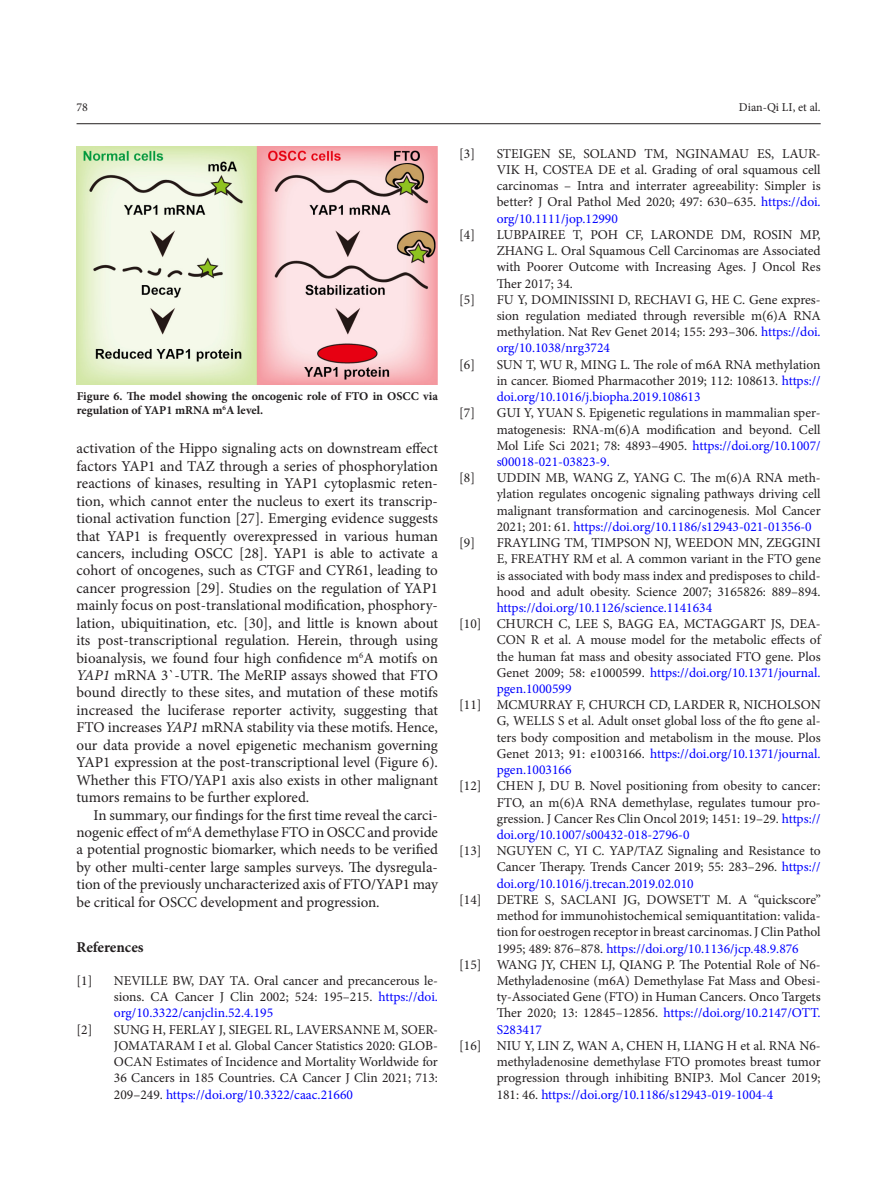
<style>
.page{position:relative;width:893px;height:1191px;background:#fff}
.page>*{position:absolute;margin:0;border:0;box-sizing:border-box;transform-origin:0 0}
._06_BODY_Text{font:15px/17.4px "Minion Pro";letter-spacing:-.005em;color:#231f20;text-align:justify}
.References_HEAD{font:700 15px "Minion Pro";letter-spacing:-.005em;color:#231f20}
.REFERENCES{font:13.5px/16.2px "Minion Pro";color:#231f20;text-align:justify}
.TABLE_FIGURE_Title{font:700 12px/13.5px "Minion Pro";color:#231f20}
.t1{font:12px "Minion Pro";color:#231f20}
.s1{font-style:italic}
.s2{color:#00f}
</style>
<div class="page">
<hr style="left:77px;top:123px;width:744px;height:1px;background:#231f20">
<img style="left:77px;top:146px;width:361px;height:239px">
<p class="t1" style="left:77px;top:99px;width:13px">78</p>
<p class="t1" style="left:739px;top:99px;width:83px">Dian-Qi LI, et al.</p>
<p class="TABLE_FIGURE_Title" style="left:77px;top:390px;width:363px">Figure 6. The model showing the oncogenic role of FTO in OSCC via regulation of YAP1 mRNA m<sup>6</sup>A level.</p>
<p class="_06_BODY_Text" style="left:77px;top:440px;width:363px">activation of the Hippo signaling acts on downstream effect factors YAP1 and TAZ through a series of phosphorylation reactions of kinases, resulting in YAP1 cytoplasmic reten&shy;tion, which cannot enter the nucleus to exert its transcrip&shy;tional activation function [27]. Emerging evidence suggests that YAP1 is frequently overexpressed in various human cancers, including OSCC [28]. YAP1 is able to activate a cohort of oncogenes, such as CTGF and CYR61, leading to cancer progression [29]. Studies on the regulation of YAP1 mainly focus on post-translational modification, phosphory&shy;lation, ubiquitination, etc. [30], and little is known about its post-transcriptional regulation. Herein, through using bioanalysis, we found four high confidence m<sup>6</sup>A motifs on <span class="s1">YAP1</span> mRNA 3`-UTR. The MeRIP assays showed that FTO bound directly to these sites, and mutation of these motifs increased the luciferase reporter activity, suggesting that FTO increases <span class="s1">YAP1</span> mRNA stability via these motifs. Hence, our data provide a novel epigenetic mechanism governing YAP1 expression at the post-transcriptional level (Figure 6).<br>Whether this FTO/YAP1 axis also exists in other malignant tumors remains to be further explored.</p>
<p class="_06_BODY_Text" style="left:77px;top:806px;width:363px;text-indent:17px">In summary, our findings for the first time reveal the carci&shy;nogenic effect of m<sup>6</sup>A demethylase FTO in OSCC and provide a potential prognostic biomarker, which needs to be verified by other multi-center large samples surveys. The dysregula&shy;tion of the previously uncharacterized axis of FTO/YAP1 may be critical for OSCC development and progression.</p>
<p class="References_HEAD" style="left:77px;top:936px;width:69px">References</p>
<p class="REFERENCES" style="left:77px;top:972px;width:17px">[1]</p>
<p class="REFERENCES" style="left:114px;top:972px;width:326px">NEVILLE BW, DAY TA. Oral cancer and precancerous le&shy;sions. CA Cancer J Clin 2002; 524: 195–215. <span class="s2">https://doi. org/10.3322/canjclin.52.4.195</span></p>
<p class="REFERENCES" style="left:77px;top:1021px;width:17px">[2]</p>
<p class="REFERENCES" style="left:114px;top:1021px;width:326px">SUNG H, FERLAY J, SIEGEL RL, LAVERSANNE M, SOER-JOMATARAM I et al. Global Cancer Statistics 2020: GLOB-OCAN Estimates of Incidence and Mortality Worldwide for 36 Cancers in 185 Countries. CA Cancer J Clin 2021; 713:<br>209–249. <span class="s2">https://doi.org/10.3322/caac.21660</span></p>
<p class="REFERENCES" style="left:459px;top:145px;width:17px">[3]</p>
<p class="REFERENCES" style="left:497px;top:145px;width:326px">STEIGEN SE, SOLAND TM, NGINAMAU ES, LAUR-VIK H, COSTEA DE et al. Grading of oral squamous cell carcinomas – Intra and interrater agreeability: Simpler is better? J Oral Pathol Med 2020; 497: 630–635. <span class="s2">https://doi. org/10.1111/jop.12990</span></p>
<p class="REFERENCES" style="left:459px;top:227px;width:17px">[4]</p>
<p class="REFERENCES" style="left:497px;top:227px;width:326px">LUBPAIREE T, POH CF, LARONDE DM, ROSIN MP, ZHANG L. Oral Squamous Cell Carcinomas are Associated with Poorer Outcome with Increasing Ages. J Oncol Res Ther 2017; 34.</p>
<p class="REFERENCES" style="left:459px;top:291px;width:17px">[5]</p>
<p class="REFERENCES" style="left:497px;top:291px;width:326px">FU Y, DOMINISSINI D, RECHAVI G, HE C. Gene expres&shy;sion regulation mediated through reversible m(6)A RNA methylation. Nat Rev Genet 2014; 155: 293–306. <span class="s2">https://doi. org/10.1038/nrg3724</span></p>
<p class="REFERENCES" style="left:459px;top:356px;width:17px">[6]</p>
<p class="REFERENCES" style="left:497px;top:356px;width:326px">SUN T, WU R, MING L. The role of m6A RNA methylation in cancer. Biomed Pharmacother 2019; 112: 108613. <span class="s2">https:// doi.org/10.1016/j.biopha.2019.108613</span></p>
<p class="REFERENCES" style="left:459px;top:405px;width:17px">[7]</p>
<p class="REFERENCES" style="left:497px;top:405px;width:326px">GUI Y, YUAN S. Epigenetic regulations in mammalian sper&shy;matogenesis: RNA-m(6)A modification and beyond. Cell Mol Life Sci 2021; 78: 4893–4905. <span class="s2">https://doi.org/10.1007/ s00018-021-03823-9.</span></p>
<p class="REFERENCES" style="left:459px;top:470px;width:17px">[8]</p>
<p class="REFERENCES" style="left:497px;top:470px;width:326px">UDDIN MB, WANG Z, YANG C. The m(6)A RNA meth&shy;ylation regulates oncogenic signaling pathways driving cell malignant transformation and carcinogenesis. Mol Cancer 2021; 201: 61. <span class="s2">https://doi.org/10.1186/s12943-021-01356-0</span></p>
<p class="REFERENCES" style="left:459px;top:535px;width:17px">[9]</p>
<p class="REFERENCES" style="left:497px;top:535px;width:326px">FRAYLING TM, TIMPSON NJ, WEEDON MN, ZEGGINI E, FREATHY RM et al. A common variant in the FTO gene is associated with body mass index and predisposes to child&shy;hood and adult obesity. Science 2007; 3165826: 889–894. <span class="s2">https://doi.org/10.1126/science.1141634</span></p>
<p class="REFERENCES" style="left:497px;top:616px;width:326px;text-indent:-37px">[10] CHURCH C, LEE S, BAGG EA, MCTAGGART JS, DEA-CON R et al. A mouse model for the metabolic effects of the human fat mass and obesity associated FTO gene. Plos Genet 2009; 58: e1000599. <span class="s2">https://doi.org/10.1371/journal. pgen.1000599</span></p>
<p class="REFERENCES" style="left:497px;top:697px;width:326px;text-indent:-37px">[11] MCMURRAY F, CHURCH CD, LARDER R, NICHOLSON G, WELLS S et al. Adult onset global loss of the fto gene al&shy;ters body composition and metabolism in the mouse. Plos Genet 2013; 91: e1003166. <span class="s2">https://doi.org/10.1371/journal. pgen.1003166</span></p>
<p class="REFERENCES" style="left:497px;top:778px;width:326px;text-indent:-37px">[12] CHEN J, DU B. Novel positioning from obesity to cancer:<br>FTO, an m(6)A RNA demethylase, regulates tumour pro&shy;gression. J Cancer Res Clin Oncol 2019; 1451: 19–29. <span class="s2">https:// doi.org/10.1007/s00432-018-2796-0</span></p>
<p class="REFERENCES" style="left:497px;top:843px;width:326px;text-indent:-37px">[13] NGUYEN C, YI C. YAP/TAZ Signaling and Resistance to Cancer Therapy. Trends Cancer 2019; 55: 283–296. <span class="s2">https:// doi.org/10.1016/j.trecan.2019.02.010</span></p>
<p class="REFERENCES" style="left:497px;top:891px;width:326px;text-indent:-37px">[14] DETRE S, SACLANI JG, DOWSETT M. A “quickscore” method for immunohistochemical semiquantitation: valida&shy;tion for oestrogen receptor in breast carcinomas. J Clin Pathol 1995; 489: 876–878. <span class="s2">https://doi.org/10.1136/jcp.48.9.876</span></p>
<p class="REFERENCES" style="left:497px;top:956px;width:326px;text-indent:-37px">[15] WANG JY, CHEN LJ, QIANG P. The Potential Role of N6- Methyladenosine (m6A) Demethylase Fat Mass and Obesi&shy;ty-Associated Gene (FTO) in Human Cancers. Onco Targets Ther 2020; 13: 12845–12856. <span class="s2">https://doi.org/10.2147/OTT.<br>S283417</span></p>
<p class="REFERENCES" style="left:497px;top:1037px;width:326px;text-indent:-37px">[16] NIU Y, LIN Z, WAN A, CHEN H, LIANG H et al. RNA N6- methyladenosine demethylase FTO promotes breast tumor progression through inhibiting BNIP3. Mol Cancer 2019; 181: 46. <span class="s2">https://doi.org/10.1186/s12943-019-1004-4</span></p>
</div>
